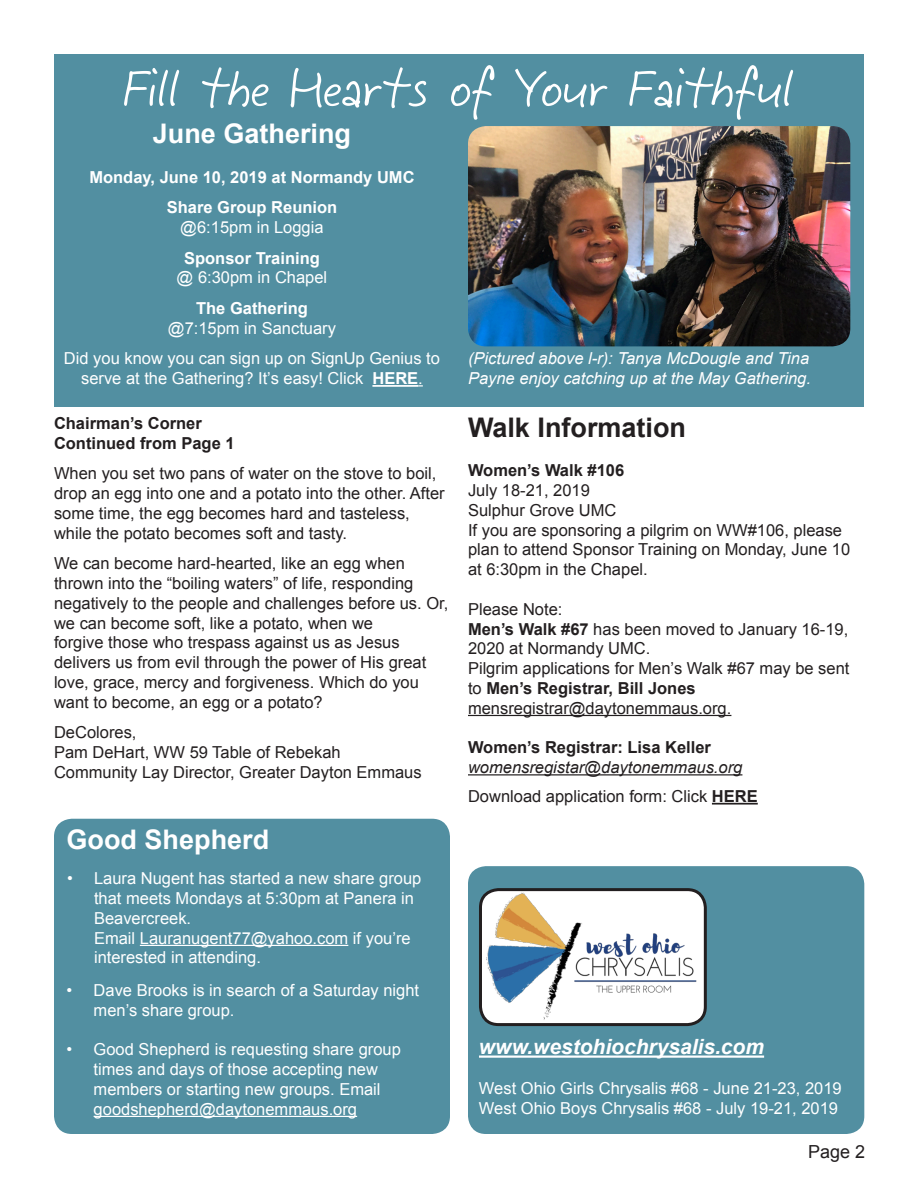
<style>
.page{position:relative;width:918px;height:1188px;background:#fff}
.page>*{position:absolute;margin:0;border:0;box-sizing:border-box;transform-origin:0 0}
.t1{font:54px "Jeff Script";color:#fff}
.t2{font:700 27px "Arial";color:#fff}
.t3{font:700 27px "Arial";color:#231f20}
.t4{font:italic 700 21px "Arial";color:#fff}
.t5{font:18px "Arial";color:#231f20}
.t6{font:16.5px/19.8px "Arial";color:#231f20}
.t7{font:16.5px/19.8px "Arial";color:#fff}
.t8{font:italic 16.5px/19.8px "Arial";color:#fff}
.t9{font:700 16.5px "Arial";color:#231f20}
.t10{font:700 16.5px "Arial";color:#fff}
.t11{font:italic 16.5px "Arial";color:#231f20}
.s1{font-weight:700}
</style>
<div class="page">
<div style="left:54px;top:54px;width:810px;height:352px;background:#528fa1"></div>
<hr style="left:372px;top:385px;width:46px;height:2px;background:#fff">
<img style="left:468px;top:126px;width:382px;height:220px">
<div style="left:468px;top:866px;width:396px;height:268px;background:#528fa1;border-radius:18px"></div>
<img style="left:483px;top:892px;width:220px;height:133px">
<div style="left:479px;top:888px;width:228px;height:138px;border:3px solid #231f20;border-radius:18px"></div>
<hr style="left:479px;top:1056px;width:285px;height:2px;background:#fff">
<hr style="left:468px;top:715px;width:263px;height:1px;background:#231f20">
<hr style="left:468px;top:774px;width:274px;height:1px;background:#231f20">
<hr style="left:712px;top:803px;width:46px;height:2px;background:#231f20">
<div style="left:54px;top:819px;width:396px;height:315px;background:#528fa1;border-radius:18px"></div>
<hr style="left:140px;top:945px;width:208px;height:1px;background:#fff">
<hr style="left:94px;top:1116px;width:263px;height:1px;background:#fff">
<p class="t1" style="left:124px;top:48px;width:672px">Fill the Hearts of Your Faithful</p>
<p class="t2" style="left:153px;top:116px;width:200px">June Gathering</p>
<p class="t10" style="left:89px;top:166px;width:327px">Monday, June 10, 2019 at Normandy UMC</p>
<p class="t10" style="left:167px;top:196px;width:172px">Share Group Reunion</p>
<p class="t7" style="left:180px;top:217px;width:145px">@6:15pm in Loggia</p>
<p class="t10" style="left:184px;top:247px;width:137px">Sponsor Training</p>
<p class="t7" style="left:177px;top:268px;width:152px">@ 6:30pm in Chapel</p>
<p class="t10" style="left:196px;top:297px;width:113px">The Gathering</p>
<p class="t7" style="left:168px;top:318px;width:170px">@7:15pm in Sanctuary</p>
<p class="t7" style="left:64px;top:349px;width:378px;text-align:center">Did you know you can sign up on SignUp Genius to serve at the Gathering? It’s easy! Click <span class="s1">HERE</span>.</p>
<p class="t9" style="left:54px;top:412px;width:149px">Chairman’s Corner</p>
<p class="t9" style="left:54px;top:432px;width:182px">Continued from Page 1</p>
<p class="t6" style="left:54px;top:464px;width:392px">When you set two pans of water on the stove to boil, drop an egg into one and a potato into the other. After some time, the egg becomes hard and tasteless, while the potato becomes soft and tasty.</p>
<p class="t6" style="left:54px;top:554px;width:396px">We can become hard-hearted, like an egg when thrown into the “boiling waters” of life, responding negatively to the people and challenges before us. Or, we can become soft, like a potato, when we</p>
<p class="t6" style="left:54px;top:633px;width:347px">forgive those who trespass against us as Jesus</p>
<p class="t6" style="left:54px;top:653px;width:374px">delivers us from evil through the power of His great love, grace, mercy and forgiveness. Which do you want to become, an egg or a potato?</p>
<p class="t6" style="left:54px;top:723px;width:84px">DeColores,</p>
<p class="t6" style="left:54px;top:743px;width:288px">Pam DeHart, WW 59 Table of Rebekah</p>
<p class="t6" style="left:54px;top:763px;width:369px">Community Lay Director, Greater Dayton Emmaus</p>
<p class="t2" style="left:67px;top:822px;width:204px">Good Shepherd</p>
<p class="t7" style="left:94px;top:869px;width:329px;text-indent:-27px">• Laura Nugent has started a new share group that meets Mondays at 5:30pm at Panera in Beavercreek.<br>Email Lauranugent77@yahoo.com if you’re interested in attending.</p>
<p class="t7" style="left:94px;top:980px;width:327px;text-indent:-27px">• Dave Brooks is in search of a Saturday night men’s share group.</p>
<p class="t7" style="left:94px;top:1040px;width:309px;text-indent:-27px">• Good Shepherd is requesting share group times and days of those accepting new members or starting new groups. Email goodshepherd@daytonemmaus.org</p>
<p class="t8" style="left:468px;top:349px;width:345px">(Pictured above l-r): Tanya McDougle and Tina<br>Payne enjoy catching up at the May Gathering.</p>
<p class="t3" style="left:468px;top:409px;width:220px">Walk Information</p>
<p class="t9" style="left:468px;top:459px;width:158px">Women’s Walk #106</p>
<p class="t6" style="left:468px;top:480px;width:123px">July 18-21, 2019</p>
<p class="t6" style="left:468px;top:500px;width:150px">Sulphur Grove UMC</p>
<p class="t6" style="left:468px;top:520px;width:384px">If you are sponsoring a pilgrim on WW#106, please plan to attend Sponsor Training on Monday, June 10 at 6:30pm in the Chapel.</p>
<p class="t6" style="left:468px;top:599px;width:96px">Please Note:</p>
<p class="t6" style="left:468px;top:619px;width:382px"><span class="s1">Men’s Walk #67</span> has been moved to January 16-19,<br>2020 at Normandy UMC.</p>
<p class="t6" style="left:468px;top:659px;width:383px">Pilgrim applications for Men’s Walk #67 may be sent to <span class="s1">Men’s Registrar, Bill Jones</span></p>
<p class="t6" style="left:468px;top:698px;width:265px">mensregistrar@daytonemmaus.org.</p>
<p class="t9" style="left:468px;top:737px;width:244px">Women’s Registrar: Lisa Keller</p>
<p class="t11" style="left:468px;top:757px;width:276px">womensregistar@daytonemmaus.org</p>
<p class="t6" style="left:468px;top:786px;width:291px">Download application form: Click <span class="s1">HERE</span></p>
<p class="t4" style="left:479px;top:1033px;width:287px">www.westohiochrysalis.com</p>
<p class="t7" style="left:479px;top:1078px;width:364px">West Ohio Girls Chrysalis #68 - June 21-23, 2019</p>
<p class="t7" style="left:479px;top:1098px;width:361px">West Ohio Boys Chrysalis #68 - July 19-21, 2019</p>
<p class="t5" style="left:808px;top:1140px;width:59px">Page 2</p>
</div>
